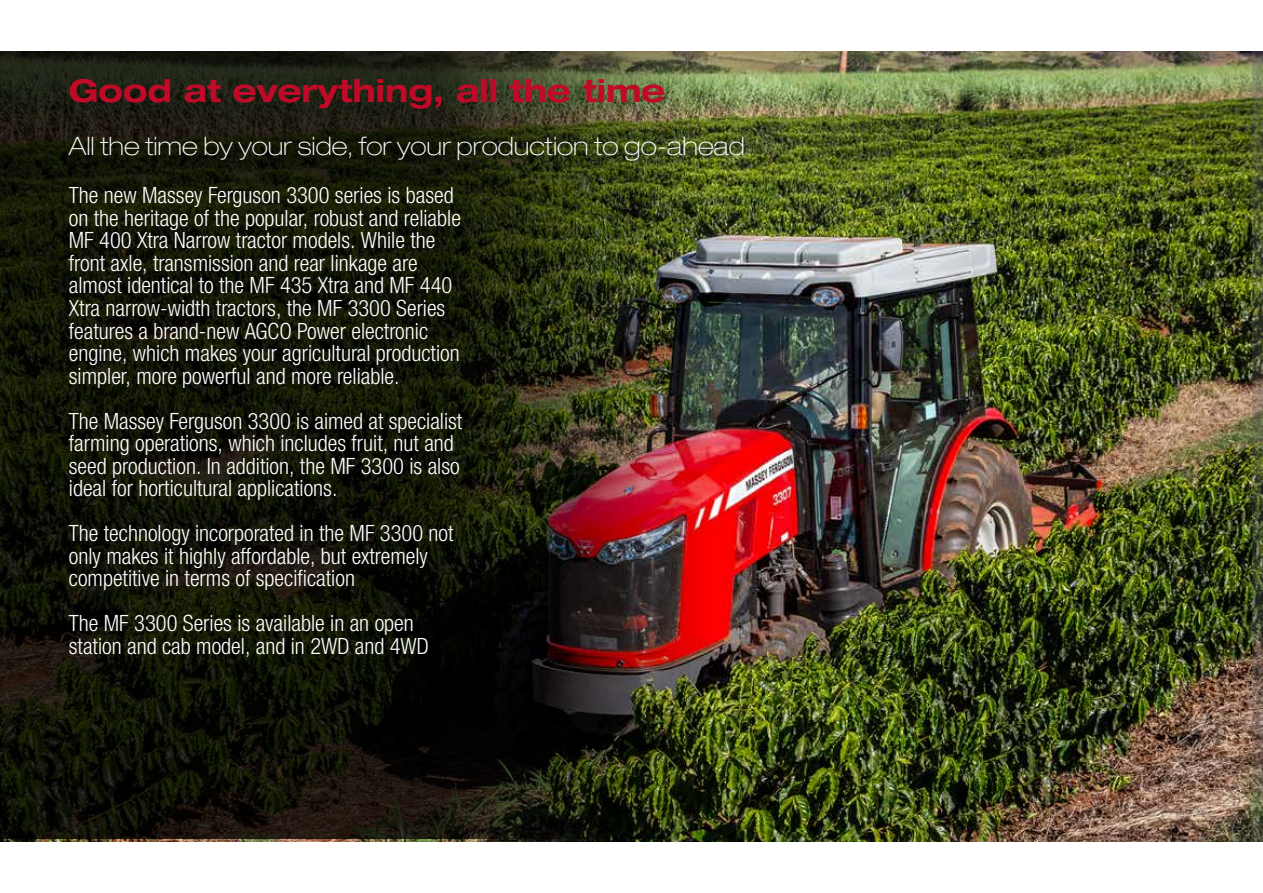
<style>
.page{position:relative;width:1263px;height:893px;background:#fff}
.page>*{position:absolute;margin:0;border:0;box-sizing:border-box;transform-origin:0 0}
.t1{font:700 expanded 31.5px "Helvetica Neue LTW1 G";color:#c10a27}
.t2{font:100 expanded 25.5px "Helvetica Neue LTW1 G";color:#fff}
.t3{font:300 condensed 22.5px/22.5px "Helvetica Neue LTW1 G";color:#fff}
</style>
<div class="page">
<img style="left:0;top:51px;width:1252px;height:791px">
<img style="left:0;top:51px;width:765px;height:788px">
<img style="left:1252px;top:51px;width:11px;height:791px">
<h1 class="t1" style="left:69px;top:70px;width:598px">Good at everything, all the time</h1>
<p class="t2" style="left:69px;top:131px;width:677px">All the time by your side, for your production to go-ahead</p>
<p class="t3" style="left:69px;top:184px;width:393px">The new Massey Ferguson 3300 series is based on the heritage of the popular, robust and reliable MF 400 Xtra Narrow tractor models. While the front axle, transmission and rear linkage are almost identical to the MF 435 Xtra and MF 440<br>Xtra narrow-width tractors, the MF 3300 Series features a brand-new AGCO Power electronic engine, which makes your agricultural production simpler, more powerful and more reliable.</p>
<p class="t3" style="left:69px;top:409px;width:395px">The Massey Ferguson 3300 is aimed at specialist farming operations, which includes fruit, nut and seed production. In addition, the MF 3300 is also ideal for horticultural applications.</p>
<p class="t3" style="left:69px;top:522px;width:386px">The technology incorporated in the MF 3300 not only makes it highly affordable, but extremely competitive in terms of specification</p>
<p class="t3" style="left:69px;top:612px;width:362px">The MF 3300 Series is available in an open station and cab model, and in 2WD and 4WD</p>
</div>
